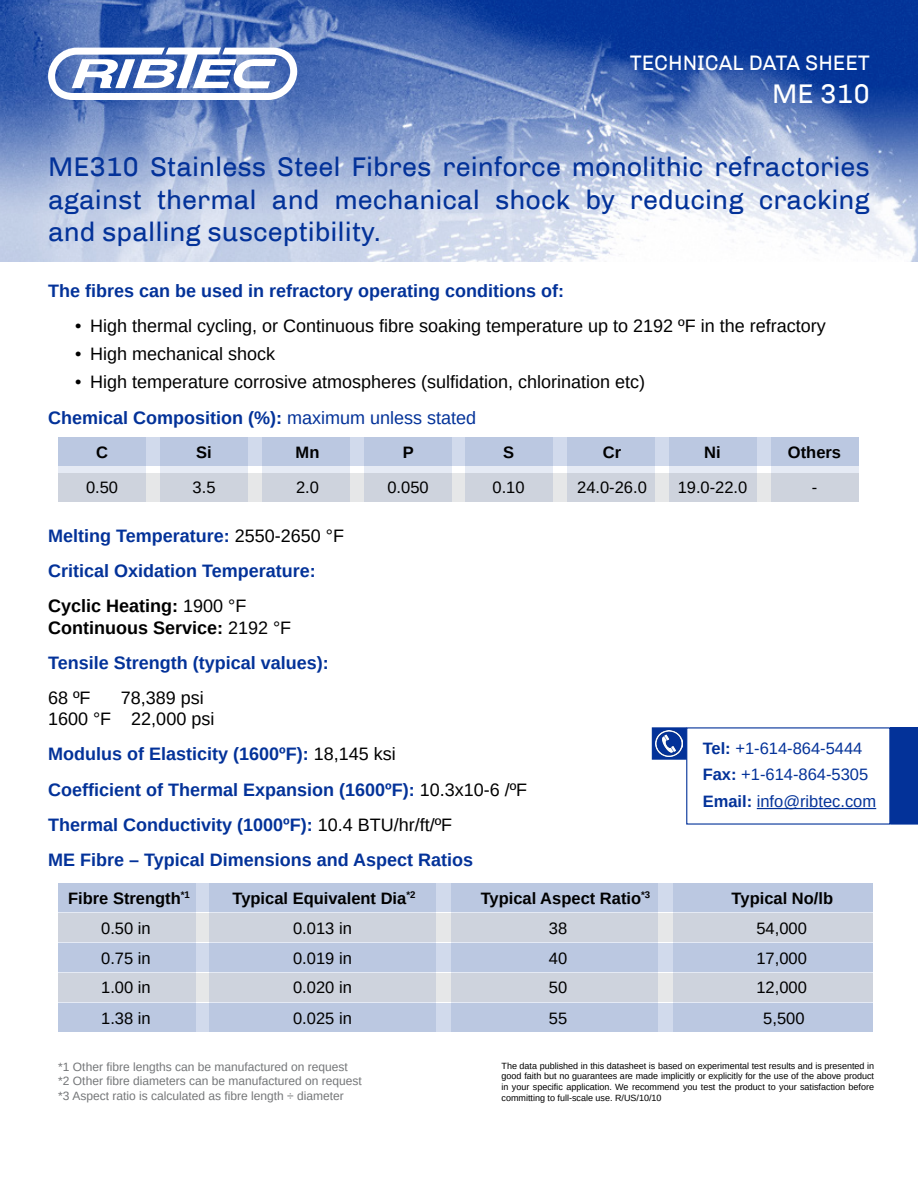
<style>
.page{position:relative;width:918px;height:1188px;background:#fff}
.page>*{position:absolute;margin:0;border:0;box-sizing:border-box;transform-origin:0 0}
.t1{font:27px/32.4px "Chivo";color:#033299;text-align:justify}
.t2{font:27px "Chivo";color:#fff}
.t3{font:21px "Chivo";color:#fff}
.t4{font:700 18px "Arimo";color:#033299}
.t5{font:18px/21.6px "Arimo";color:#000}
.t6{font:700 18px/21.6px "Arimo";color:#000}
.t7{font:16.5px "Arimo";color:#000}
.t8{font:700 16.5px "Arimo";color:#000}
.t9{font:16.5px "Arimo";color:#033299}
.t10{font:12px "Arimo";color:#747678}
.t11{font:9px/10.8px "Arimo";color:#000;text-align:justify}
.s1{font-weight:400}
.s2{font-weight:400;color:#000}
.s3{font-weight:700}
</style>
<div class="page">
<div style="left:58px;top:473px;width:801px;height:29px;background:#e6e7e8"></div>
<div style="left:58px;top:437px;width:801px;height:29px;background:#d1daec"></div>
<svg style="left:567px;top:437px;width:88px;height:65px;background:#c8d0e1"></svg>
<svg style="left:466px;top:437px;width:87px;height:65px;background:#c8d0e1"></svg>
<svg style="left:364px;top:437px;width:87px;height:65px;background:#c8d0e1"></svg>
<svg style="left:262px;top:437px;width:87px;height:65px;background:#c8d0e1"></svg>
<svg style="left:160px;top:437px;width:88px;height:65px;background:#c8d0e1"></svg>
<svg style="left:58px;top:437px;width:88px;height:65px;background:#c8d0e1"></svg>
<svg style="left:669px;top:437px;width:88px;height:65px;background:#c8d0e1"></svg>
<svg style="left:771px;top:437px;width:88px;height:65px;background:#c8d0e1"></svg>
<img style="left:0;top:0;width:918px;height:261px">
<svg style="left:48px;top:48px;width:249px;height:52px"></svg>
<hr style="left:757px;top:808px;width:119px;height:1px;background:#033299">
<div style="left:652px;top:727px;width:35px;height:33px;background:#033299;border:1px solid #033299"></div>
<img style="left:656px;top:730px;width:27px;height:27px">
<div style="left:890px;top:727px;width:28px;height:98px;background:#033299"></div>
<div style="left:58px;top:913px;width:815px;height:29px;background:#e6e7e8"></div>
<div style="left:58px;top:973px;width:815px;height:29px;background:#e6e7e8"></div>
<div style="left:58px;top:883px;width:815px;height:29px;background:#d1daec"></div>
<div style="left:58px;top:943px;width:815px;height:29px;background:#d1daec"></div>
<div style="left:58px;top:1003px;width:815px;height:29px;background:#d1daec"></div>
<div style="left:673px;top:883px;width:200px;height:149px;background:linear-gradient(to right,#c3cddf,#c3cddf)"></div>
<div style="left:451px;top:883px;width:207px;height:149px;background:linear-gradient(to right,#c3cddf,#c3cddf)"></div>
<div style="left:210px;top:883px;width:226px;height:149px;background:linear-gradient(to right,#c3cddf,#c3cddf)"></div>
<div style="left:58px;top:883px;width:138px;height:149px;background:linear-gradient(to right,#c3cddf,#c3cddf)"></div>
<p class="t3" style="left:630px;top:51px;width:242px">TECHNICAL DATA SHEET</p>
<p class="t2" style="left:772px;top:78px;width:99px">ME 310</p>
<p class="t1" style="left:48px;top:151px;width:823px">ME310 Stainless Steel Fibres reinforce monolithic refractories against thermal and mechanical shock by reducing cracking and spalling susceptibility.</p>
<p class="t4" style="left:48px;top:278px;width:518px">The fibres can be used in refractory operating conditions of:</p>
<p class="t5" style="left:75px;top:315px;width:752px">• High thermal cycling, or Continuous fibre soaking temperature up to 2192 ºF in the refractory</p>
<p class="t5" style="left:75px;top:343px;width:202px">• High mechanical shock</p>
<p class="t5" style="left:75px;top:372px;width:572px">• High temperature corrosive atmospheres (sulfidation, chlorination etc)</p>
<p class="t4" style="left:48px;top:405px;width:430px">Chemical Composition (%): <span class="s1">maximum unless stated</span></p>
<p class="t8" style="left:96px;top:441px;width:13px">C</p>
<p class="t8" style="left:196px;top:441px;width:17px">Si</p>
<p class="t8" style="left:296px;top:441px;width:25px">Mn</p>
<p class="t8" style="left:403px;top:441px;width:13px">P</p>
<p class="t8" style="left:503px;top:441px;width:13px">S</p>
<p class="t8" style="left:603px;top:441px;width:20px">Cr</p>
<p class="t8" style="left:704px;top:441px;width:18px">Ni</p>
<p class="t8" style="left:788px;top:441px;width:55px">Others</p>
<p class="t7" style="left:86px;top:477px;width:34px">0.50</p>
<p class="t7" style="left:193px;top:477px;width:24px">3.5</p>
<p class="t7" style="left:296px;top:477px;width:24px">2.0</p>
<p class="t7" style="left:387px;top:477px;width:43px">0.050</p>
<p class="t7" style="left:493px;top:477px;width:34px">0.10</p>
<p class="t7" style="left:577px;top:477px;width:71px">24.0-26.0</p>
<p class="t7" style="left:678px;top:477px;width:71px">19.0-22.0</p>
<p class="t7" style="left:812px;top:477px;width:7px">-</p>
<p class="t4" style="left:48px;top:523px;width:297px">Melting Temperature: <span class="s2">2550-2650 °F</span></p>
<p class="t4" style="left:48px;top:558px;width:269px">Critical Oxidation Temperature:</p>
<p class="t6" style="left:48px;top:595px;width:245px">Cyclic Heating: <span class="s1">1900 °F<br></span>Continuous Service: <span class="s1">2192 °F</span></p>
<p class="t4" style="left:48px;top:650px;width:282px">Tensile Strength (typical values):</p>
<p class="t5" style="left:48px;top:687px;width:44px">68 ºF</p>
<p class="t5" style="left:48px;top:687px;width:168px;text-indent:73px">78,389 psi<br>1600 °F 22,000 psi</p>
<p class="t4" style="left:48px;top:742px;width:349px">Modulus of Elasticity (1600ºF): <span class="s2">18,145 ksi</span></p>
<p class="t4" style="left:48px;top:777px;width:481px">Coefficient of Thermal Expansion (1600ºF): <span class="s2">10.3x10-6 /ºF</span></p>
<p class="t4" style="left:48px;top:812px;width:406px">Thermal Conductivity (1000ºF): <span class="s2">10.4 BTU/hr/ft/ºF</span></p>
<p class="t4" style="left:48px;top:847px;width:427px">ME Fibre – Typical Dimensions and Aspect Ratios</p>
<p class="t9" style="left:703px;top:738px;width:161px"><span class="s3">Tel:</span> +1-614-864-5444</p>
<p class="t9" style="left:703px;top:764px;width:167px"><span class="s3">Fax:</span> +1-614-864-5305</p>
<p class="t9" style="left:703px;top:791px;width:175px"><span class="s3">Email:</span> info@ribtec.com</p>
<p class="t8" style="left:68px;top:887px;width:123px">Fibre Strength<sup>*1</sup></p>
<p class="t8" style="left:232px;top:887px;width:185px">Typical Equivalent Dia<sup>*2</sup></p>
<p class="t8" style="left:481px;top:887px;width:171px">Typical Aspect Ratio<sup>*3</sup></p>
<p class="t8" style="left:732px;top:887px;width:103px">Typical No/lb</p>
<p class="t7" style="left:101px;top:918px;width:51px">0.50 in</p>
<p class="t7" style="left:293px;top:918px;width:60px">0.013 in</p>
<p class="t7" style="left:549px;top:918px;width:20px">38</p>
<p class="t7" style="left:756px;top:918px;width:52px">54,000</p>
<p class="t7" style="left:101px;top:948px;width:51px">0.75 in</p>
<p class="t7" style="left:293px;top:948px;width:60px">0.019 in</p>
<p class="t7" style="left:549px;top:948px;width:20px">40</p>
<p class="t7" style="left:756px;top:948px;width:52px">17,000</p>
<p class="t7" style="left:101px;top:977px;width:51px">1.00 in</p>
<p class="t7" style="left:293px;top:977px;width:60px">0.020 in</p>
<p class="t7" style="left:549px;top:977px;width:20px">50</p>
<p class="t7" style="left:756px;top:977px;width:52px">12,000</p>
<p class="t7" style="left:101px;top:1008px;width:51px">1.38 in</p>
<p class="t7" style="left:293px;top:1008px;width:60px">0.025 in</p>
<p class="t7" style="left:549px;top:1008px;width:20px">55</p>
<p class="t7" style="left:763px;top:1008px;width:43px">5,500</p>
<p class="t10" style="left:58px;top:1059px;width:291px">*1 Other fibre lengths can be manufactured on request</p>
<p class="t10" style="left:58px;top:1073px;width:305px">*2 Other fibre diameters can be manufactured on request</p>
<p class="t10" style="left:58px;top:1088px;width:287px">*3 Aspect ratio is calculated as fibre length ÷ diameter</p>
<p class="t11" style="left:502px;top:1060px;width:374px">The data published in this datasheet is based on experimental test results and is presented in good faith but no guarantees are made implicitly or explicitly for the use of the above product in your specific application. We recommend you test the product to your satisfaction before committing to full-scale use. R/US/10/10</p>
</div>
